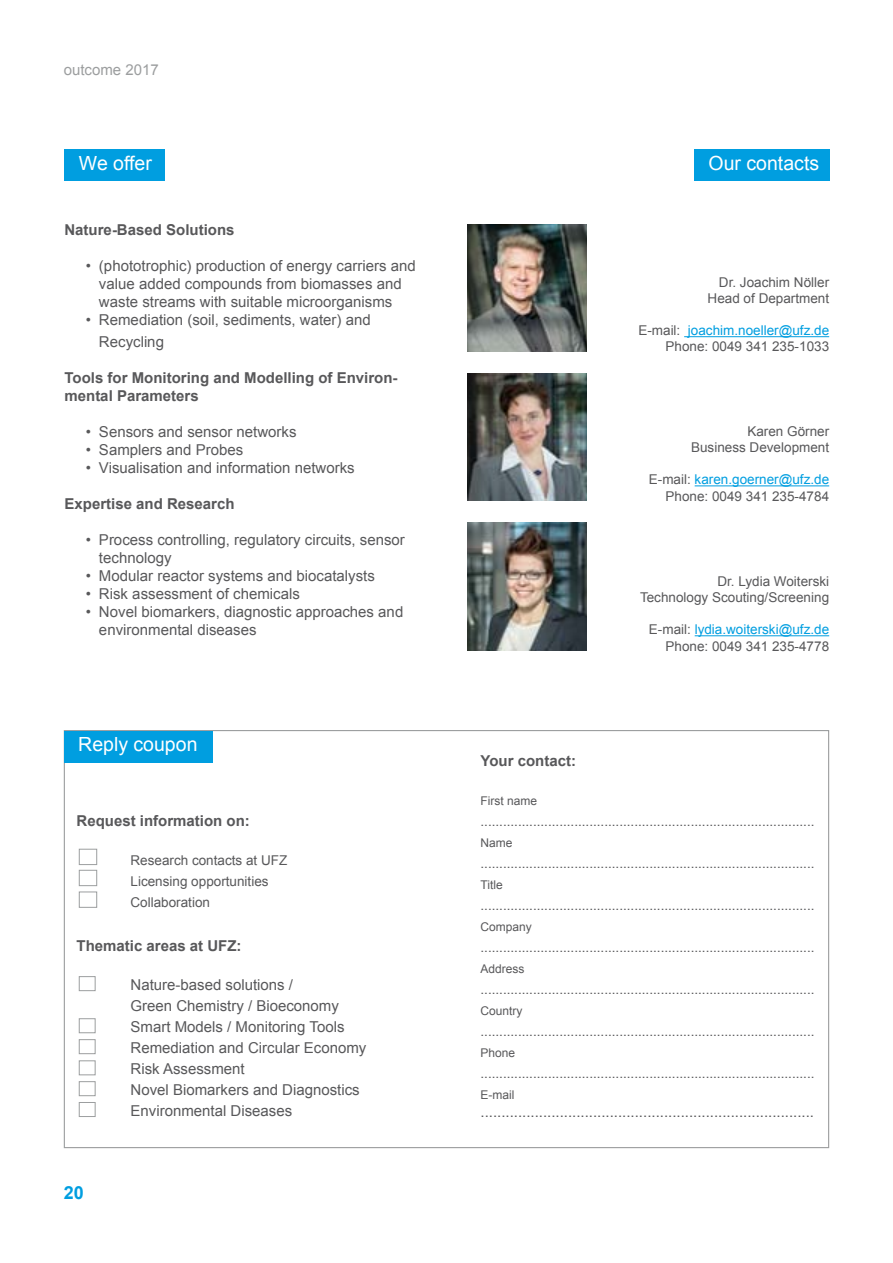
<style>
.page{position:relative;width:893px;height:1263px;background:#fff}
.page>*{position:absolute;margin:0;border:0;box-sizing:border-box;transform-origin:0 0}
.t1{font:19.5px "Arial";color:#fff}
.t2{font:700 18px "Arial";color:#009ee0}
.t3{font:15px/21px "Arial";color:#58585a}
.t4{font:700 15px/18px "Arial";color:#58585a}
.t5{font:15px "Arial";color:#9c9e9f}
.t6{font:13.5px/16.2px "Arial";color:#58585a;text-align:right}
.t7{font:12px "Arial";color:#58585a}
.s1{color:#009ee0}
</style>
<div class="page">
<hr style="left:684px;top:336px;width:145px;height:1px;background:#009ee0">
<img style="left:468px;top:374px;width:119px;height:126px">
<hr style="left:695px;top:485px;width:134px;height:1px;background:#009ee0">
<img style="left:468px;top:523px;width:119px;height:127px">
<hr style="left:695px;top:635px;width:134px;height:1px;background:#009ee0">
<div style="left:64px;top:149px;width:101px;height:32px;background:#009ee0"></div>
<div style="left:694px;top:149px;width:135px;height:32px;background:#009ee0"></div>
<div style="left:64px;top:730px;width:765px;height:418px;background:#fff;border:1px solid #9c9e9f"></div>
<div style="left:64px;top:731px;width:149px;height:32px;background:#009ee0"></div>
<div style="left:79px;top:976px;width:17px;height:15px;border:1px solid #9c9e9f"></div>
<div style="left:79px;top:1018px;width:17px;height:15px;border:1px solid #9c9e9f"></div>
<div style="left:79px;top:1039px;width:17px;height:15px;border:1px solid #9c9e9f"></div>
<div style="left:79px;top:1060px;width:17px;height:15px;border:1px solid #9c9e9f"></div>
<div style="left:79px;top:1081px;width:17px;height:15px;border:1px solid #9c9e9f"></div>
<div style="left:79px;top:1102px;width:17px;height:15px;border:1px solid #9c9e9f"></div>
<div style="left:79px;top:849px;width:18px;height:16px;border:1px solid #9c9e9f"></div>
<div style="left:79px;top:870px;width:18px;height:16px;border:1px solid #9c9e9f"></div>
<div style="left:79px;top:891px;width:18px;height:17px;border:1px solid #9c9e9f"></div>
<img style="left:468px;top:225px;width:119px;height:127px">
<p class="t5" style="left:64px;top:60px;width:97px">outcome 2017</p>
<h1 class="t1" style="left:79px;top:150px;width:74px">We offer</h1>
<h1 class="t1" style="left:709px;top:150px;width:112px">Our contacts</h1>
<p class="t4" style="left:64px;top:221px;width:172px">Nature-Based Solutions</p>
<p class="t3" style="left:99px;top:257px;width:318px;line-height:18px;text-indent:-13px">• (phototrophic) production of energy carriers and value added compounds from biomasses and waste streams with suitable microorganisms</p>
<p class="t3" style="left:99px;top:309px;width:273px;line-height:21.6px;text-indent:-13px">• Remediation (soil, sediments, water) and<br>Recycling</p>
<p class="t4" style="left:64px;top:369px;width:335px">Tools for Monitoring and Modelling of Environ&shy;mental Parameters</p>
<p class="t3" style="left:86px;top:421px;width:212px">• Sensors and sensor networks</p>
<p class="t3" style="left:86px;top:439px;width:159px">• Samplers and Probes</p>
<p class="t3" style="left:86px;top:457px;width:270px">• Visualisation and information networks</p>
<p class="t4" style="left:64px;top:495px;width:172px">Expertise and Research</p>
<p class="t3" style="left:99px;top:530px;width:307px;line-height:18px;text-indent:-13px">• Process controlling, regulatory circuits, sensor technology</p>
<p class="t3" style="left:86px;top:565px;width:291px">• Modular reactor systems and biocatalysts</p>
<p class="t3" style="left:86px;top:583px;width:216px">• Risk assessment of chemicals</p>
<p class="t3" style="left:99px;top:602px;width:306px;line-height:18px;text-indent:-13px">• Novel biomarkers, diagnostic approaches and environmental diseases</p>
<h1 class="t1" style="left:78px;top:731px;width:121px">Reply coupon</h1>
<p class="t4" style="left:77px;top:812px;width:175px">Request information on:</p>
<p class="t6" style="left:131px;top:849px;width:158px;line-height:21px;text-align:left">Research contacts at UFZ<br>Licensing opportunities<br>Collaboration</p>
<p class="t4" style="left:77px;top:937px;width:167px">Thematic areas at UFZ:</p>
<p class="t3" style="left:131px;top:974px;width:237px">Nature-based solutions /<br>Green Chemistry / Bioeconomy<br>Smart Models / Monitoring Tools<br>Remediation and Circular Economy<br>Risk Assessment<br>Novel Biomarkers and Diagnostics<br>Environmental Diseases</p>
<h2 class="t2" style="left:64px;top:1181px;width:22px">20</h2>
<p class="t6" style="left:708px;top:274px;width:123px">Dr. Joachim Nöller<br>Head of Department</p>
<p class="t6" style="left:638px;top:323px;width:192px">E-mail: <span class="s1">joachim.noeller@ufz.de<br></span>Phone: 0049 341 235-1033</p>
<p class="t6" style="left:691px;top:423px;width:140px">Karen Görner<br>Business Development</p>
<p class="t6" style="left:649px;top:472px;width:182px">E-mail: <span class="s1">karen.goerner@ufz.de<br></span>Phone: 0049 341 235-4784</p>
<p class="t6" style="left:640px;top:573px;width:191px">Dr. Lydia Woiterski<br>Technology Scouting/Screening</p>
<p class="t6" style="left:649px;top:622px;width:182px">E-mail: <span class="s1">lydia.woiterski@ufz.de<br></span>Phone: 0049 341 235-4778</p>
<p class="t4" style="left:480px;top:752px;width:97px">Your contact:</p>
<p class="t7" style="left:480px;top:792px;width:58px">First name</p>
<p class="t6" style="left:480px;top:813px;width:336px">.........................................................................................</p>
<p class="t7" style="left:480px;top:834px;width:34px">Name</p>
<p class="t6" style="left:480px;top:855px;width:336px">.........................................................................................</p>
<p class="t7" style="left:480px;top:876px;width:24px">Title</p>
<p class="t6" style="left:480px;top:897px;width:336px">.........................................................................................</p>
<p class="t7" style="left:480px;top:918px;width:53px">Company</p>
<p class="t6" style="left:480px;top:939px;width:336px">.........................................................................................</p>
<p class="t7" style="left:480px;top:960px;width:46px">Address</p>
<p class="t6" style="left:480px;top:981px;width:336px">.........................................................................................</p>
<p class="t7" style="left:480px;top:1002px;width:44px">Country</p>
<p class="t6" style="left:480px;top:1023px;width:336px">.........................................................................................</p>
<p class="t7" style="left:480px;top:1044px;width:36px">Phone</p>
<p class="t6" style="left:480px;top:1065px;width:336px">.........................................................................................</p>
<p class="t7" style="left:480px;top:1086px;width:35px">E-mail</p>
<p class="t3" style="left:480px;top:1101px;width:335px">................................................................................</p>
</div>
